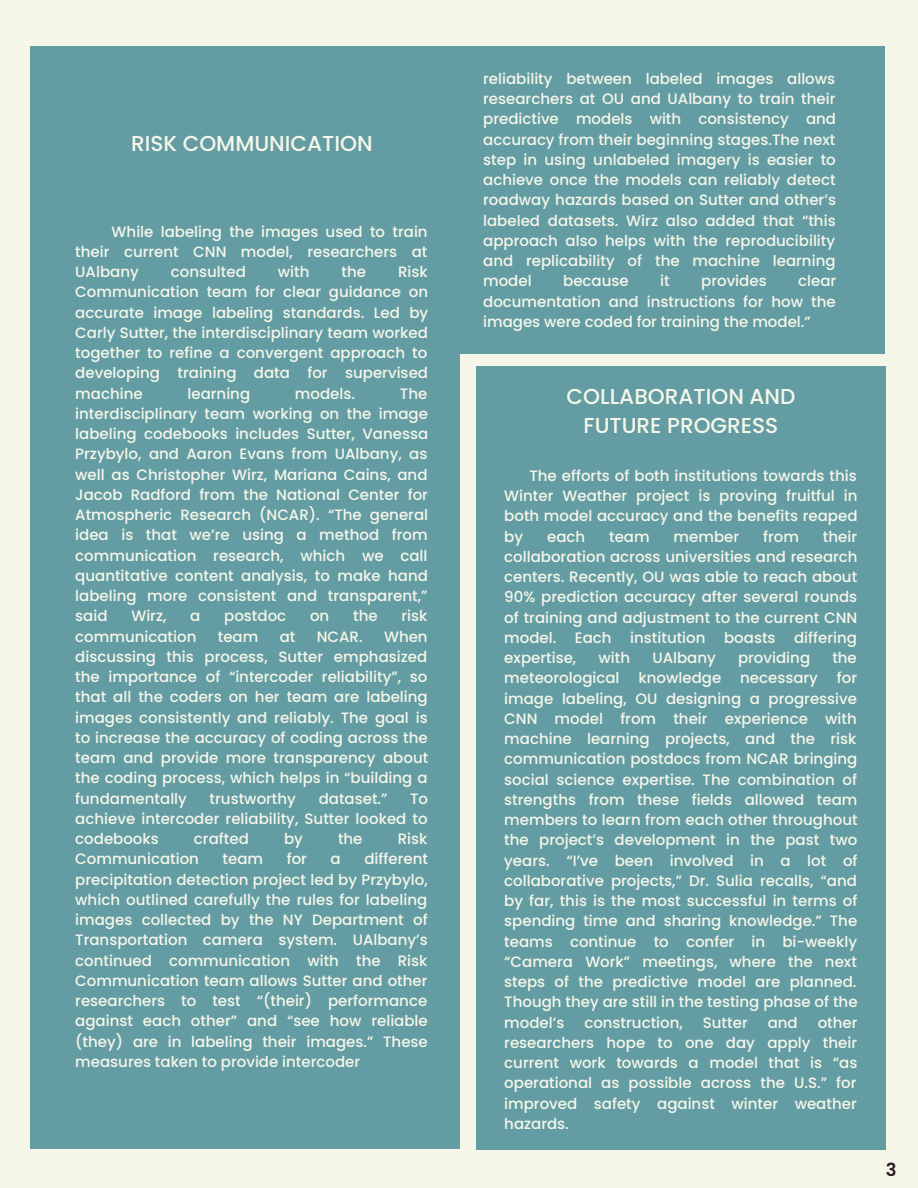
<style>
.page{position:relative;width:918px;height:1188px;background:#f6f6e9}
.page>*{position:absolute;margin:0;border:0;box-sizing:border-box;transform-origin:0 0}
.t1{font:500 21.6px/29.2px "Poppins";color:#f6f6e9;text-align:center}
.t2{font:600 18px "Poppins";color:#291b25}
.t3{font:500 15px/20.2px "Poppins";color:#f6f6e9;text-align:justify}
</style>
<div class="page">
<div style="left:31px;top:47px;width:429px;height:1102px;background:#639da3"></div>
<div style="left:476px;top:879px;width:410px;height:271px;background:#639da3"></div>
<div style="left:476px;top:366px;width:410px;height:518px;background:#639da3"></div>
<div style="left:31px;top:47px;width:854px;height:307px;background:#639da3"></div>
<h1 class="t1" style="left:131px;top:129px;width:243px">RISK COMMUNICATION</h1>
<p class="t3" style="left:75px;top:221px;width:354px;text-indent:36px">While labeling the images used to train their current CNN model, researchers at UAlbany</p>
<p class="t3" style="left:75px;top:262px;width:355px;text-indent:323px">Risk Communication team for clear guidance on accurate image labeling standards. Led by Carly Sutter, the interdisciplinary team worked together to refine a convergent approach to developing training data for supervised machine</p>
<p class="t3" style="left:171px;top:262px;width:76px">consulted</p>
<p class="t3" style="left:278px;top:262px;width:33px">with</p>
<p class="t3" style="left:342px;top:262px;width:26px">the</p>
<p class="t3" style="left:187px;top:383px;width:64px">learning</p>
<p class="t3" style="left:295px;top:383px;width:62px">models.</p>
<p class="t3" style="left:75px;top:383px;width:355px;text-indent:325px">The interdisciplinary team working on the image labeling codebooks includes Sutter, Vanessa Przybylo, and Aaron Evans from UAlbany, as well as Christopher Wirz, Mariana Cains, and Jacob Radford from the National Center for Atmospheric Research (NCAR). “The general idea is that we’re using a method from communication research, which we call quantitative content analysis, to make hand labeling more consistent and transparent,” said</p>
<p class="t3" style="left:131px;top:606px;width:37px">Wirz,</p>
<p class="t3" style="left:190px;top:606px;width:12px">a</p>
<p class="t3" style="left:224px;top:606px;width:64px">postdoc</p>
<p class="t3" style="left:310px;top:606px;width:21px">on</p>
<p class="t3" style="left:353px;top:606px;width:26px">the</p>
<p class="t3" style="left:401px;top:606px;width:28px">risk</p>
<p class="t3" style="left:75px;top:626px;width:123px">communication</p>
<p class="t3" style="left:218px;top:626px;width:42px">team</p>
<p class="t3" style="left:280px;top:626px;width:17px">at</p>
<p class="t3" style="left:317px;top:626px;width:47px">NCAR.</p>
<p class="t3" style="left:75px;top:626px;width:355px;text-indent:309px">When discussing this process, Sutter emphasized the importance of “intercoder reliability”, so that all the coders on her team are labeling images consistently and reliably. The goal is to increase the accuracy of coding across the team and provide more transparency about the coding process, which helps in “building a fundamentally</p>
<p class="t3" style="left:210px;top:788px;width:88px">trustworthy</p>
<p class="t3" style="left:319px;top:788px;width:70px">dataset.”</p>
<p class="t3" style="left:75px;top:788px;width:354px;text-indent:335px">To achieve intercoder reliability, Sutter looked to codebooks</p>
<p class="t3" style="left:194px;top:829px;width:56px">crafted</p>
<p class="t3" style="left:284px;top:829px;width:20px">by</p>
<p class="t3" style="left:338px;top:829px;width:26px">the</p>
<p class="t3" style="left:398px;top:829px;width:31px">Risk</p>
<p class="t3" style="left:75px;top:849px;width:125px">Communication</p>
<p class="t3" style="left:223px;top:849px;width:42px">team</p>
<p class="t3" style="left:287px;top:849px;width:22px">for</p>
<p class="t3" style="left:331px;top:849px;width:12px">a</p>
<p class="t3" style="left:75px;top:849px;width:354px;text-indent:289px">different precipitation detection project led by Przybylo, which outlined carefully the rules for labeling images collected by the NY Department of Transportation camera system. UAlbany’s continued communication with the Risk Communication team allows Sutter and other researchers to test “(their) performance against each other” and “see how reliable (they) are in labeling their images.” These measures taken to provide intercoder</p>
<p class="t3" style="left:483px;top:68px;width:354px">reliability between labeled images allows researchers at OU and UAlbany to train their predictive models with consistency and accuracy from their beginning stages.The next step in using unlabeled imagery is easier to achieve once the models can reliably detect roadway hazards based on Sutter and other’s labeled datasets. Wirz also added that “this approach also helps with the reproducibility and replicability of the machine learning model</p>
<p class="t3" style="left:563px;top:271px;width:67px">because</p>
<p class="t3" style="left:660px;top:271px;width:11px">it</p>
<p class="t3" style="left:701px;top:271px;width:67px">provides</p>
<p class="t3" style="left:483px;top:271px;width:355px;text-indent:315px">clear documentation and instructions for how the images were coded for training the model.”</p>
<h1 class="t1" style="left:567px;top:381px;width:230px">COLLABORATION AND<br>FUTURE PROGRESS</h1>
<p class="t3" style="left:504px;top:466px;width:355px;text-indent:25px">The efforts of both institutions towards this Winter Weather project is proving fruitful in both model accuracy and the benefits reaped by</p>
<p class="t3" style="left:547px;top:526px;width:40px">each</p>
<p class="t3" style="left:609px;top:526px;width:42px">team</p>
<p class="t3" style="left:674px;top:526px;width:67px">member</p>
<p class="t3" style="left:763px;top:526px;width:37px">from</p>
<p class="t3" style="left:504px;top:526px;width:355px;text-indent:319px">their collaboration across universities and research centers. Recently, OU was able to reach about 90% prediction accuracy after several rounds of training and adjustment to the current CNN model. Each institution boasts differing expertise,</p>
<p class="t3" style="left:599px;top:648px;width:33px">with</p>
<p class="t3" style="left:652px;top:648px;width:65px">UAlbany</p>
<p class="t3" style="left:738px;top:648px;width:74px">providing</p>
<p class="t3" style="left:832px;top:648px;width:26px">the</p>
<p class="t3" style="left:504px;top:668px;width:117px">meteorological</p>
<p class="t3" style="left:638px;top:668px;width:84px">knowledge</p>
<p class="t3" style="left:740px;top:668px;width:79px">necessary</p>
<p class="t3" style="left:504px;top:668px;width:355px;text-indent:333px">for image labeling, OU designing a progressive CNN model from their experience with machine learning projects, and the risk communication postdocs from NCAR bringing social science expertise. The combination of strengths from these fields allowed team members to learn from each other throughout the project’s development in the past two years. “I’ve been involved in a lot of collaborative projects,” Dr. Sulia recalls, “and by far, this is the most successful in terms of spending time and sharing knowledge.” The teams continue to confer in bi-weekly “Camera Work” meetings, where the next steps of the predictive model are planned.<br>Though they are still in the testing phase of the model’s</p>
<p class="t3" style="left:584px;top:1012px;width:100px">construction,</p>
<p class="t3" style="left:703px;top:1012px;width:46px">Sutter</p>
<p class="t3" style="left:768px;top:1012px;width:32px">and</p>
<p class="t3" style="left:504px;top:1012px;width:355px;text-indent:313px">other researchers hope to one day apply their current work towards a model that is “as operational as possible across the U.S.” for improved safety against winter weather hazards.</p>
<p class="t2" style="left:886px;top:1157px;width:12px">3</p>
</div>
